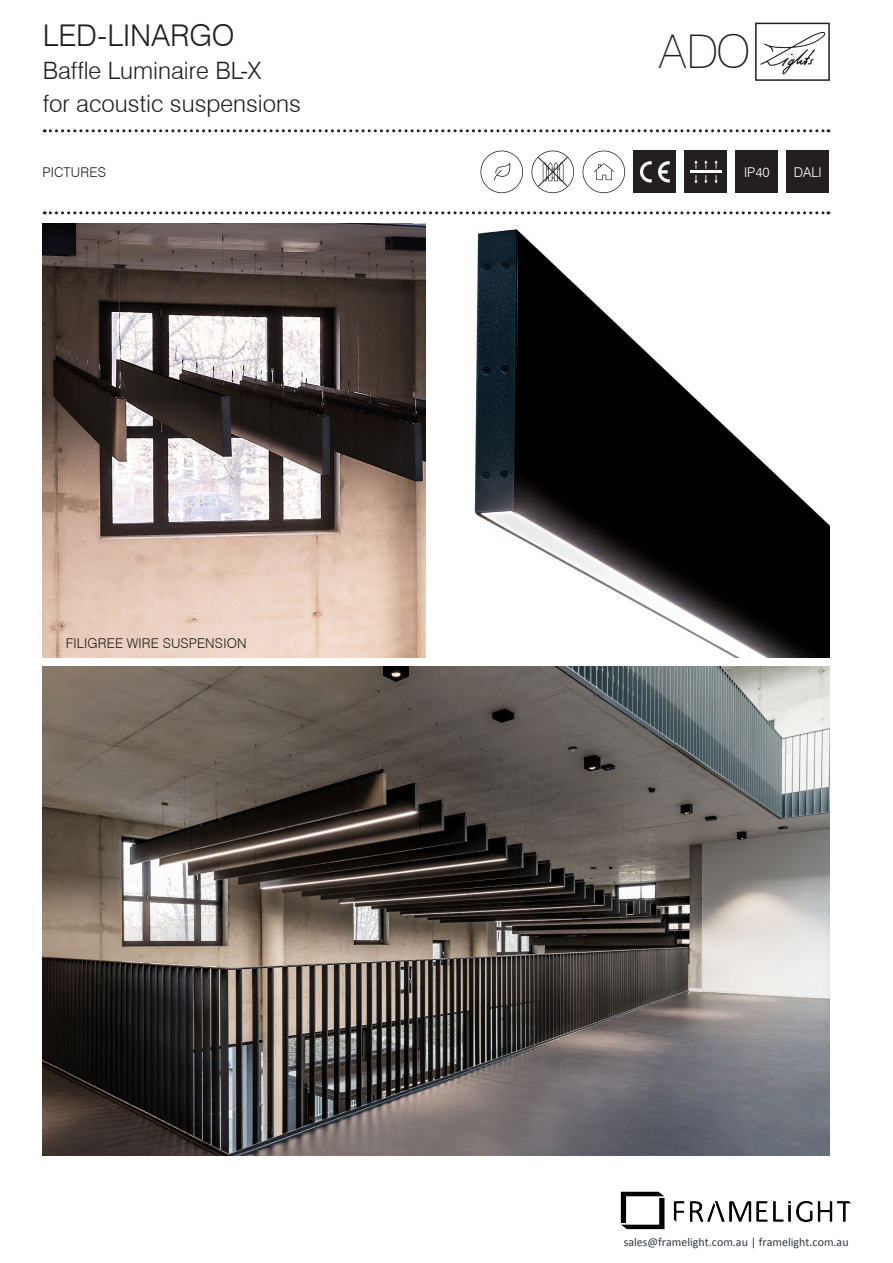
<style>
.page{position:relative;width:893px;height:1263px;background:#fff}
.page>*{position:absolute;margin:0;border:0;box-sizing:border-box;transform-origin:0 0}
.t1{font:100 46.5px "Swiss 721 BT";color:#231f20}
.t2{font:300 30px "Swiss 721 BT";color:#231f20}
.t3{font:300 24px/33px "Swiss 721 BT";color:#231f20}
.t4{font:300 13.5px "Swiss 721 BT";letter-spacing:.01em;color:#231f20}
.t5{font:300 13.5px "Swiss 721 BT";color:#fff}
.t6{font:12px "Calibri";color:#303840}
</style>
<div class="page">
<div style="left:685px;top:151px;width:42px;height:42px;background:#231f20"></div>
<hr style="left:690px;top:171px;width:32px;height:2px;background:#fff">
<svg style="left:694px;top:160px;width:4px;height:9px"></svg>
<svg style="left:704px;top:160px;width:4px;height:9px"></svg>
<svg style="left:714px;top:160px;width:4px;height:9px"></svg>
<svg style="left:694px;top:175px;width:4px;height:9px"></svg>
<svg style="left:704px;top:175px;width:4px;height:9px"></svg>
<svg style="left:714px;top:175px;width:4px;height:9px"></svg>
<div style="left:736px;top:151px;width:42px;height:42px;background:#231f20"></div>
<div style="left:634px;top:151px;width:42px;height:42px;background:#231f20"></div>
<svg style="left:658px;top:161px;width:12px;height:21px"></svg>
<svg style="left:640px;top:161px;width:12px;height:21px"></svg>
<div style="left:755px;top:23px;width:75px;height:58px;border:2px solid #231f20"></div>
<svg style="left:760px;top:32px;width:65px;height:42px"></svg>
<div style="left:787px;top:151px;width:42px;height:42px;background:#231f20"></div>
<svg style="left:44px;top:129px;width:785px;height:3px"></svg>
<svg style="left:44px;top:211px;width:785px;height:3px"></svg>
<img style="left:43px;top:667px;width:786px;height:489px">
<svg style="left:583px;top:151px;width:42px;height:42px"></svg>
<svg style="left:480px;top:151px;width:43px;height:42px"></svg>
<svg style="left:531px;top:151px;width:43px;height:42px"></svg>
<img style="left:474px;top:229px;width:355px;height:429px">
<img style="left:43px;top:224px;width:382px;height:434px">
<img style="left:620px;top:1191px;width:232px;height:39px">
<p class="t2" style="left:43px;top:17px;width:193px">LED-LINARGO</p>
<p class="t3" style="left:43px;top:54px;width:260px">Baffle Luminaire BL-X<br>for acoustic suspensions</p>
<h1 class="t1" style="left:659px;top:24px;width:93px">ADO</h1>
<p class="t4" style="left:43px;top:164px;width:65px">PICTURES</p>
<p class="t5" style="left:794px;top:164px;width:29px">DALI</p>
<p class="t5" style="left:744px;top:164px;width:27px">IP40</p>
<p class="t4" style="left:66px;top:635px;width:182px">FILIGREE WIRE SUSPENSION</p>
<p class="t6" style="left:624px;top:1234px;width:226px">sales@framelight.com.au | framelight.com.au</p>
</div>
